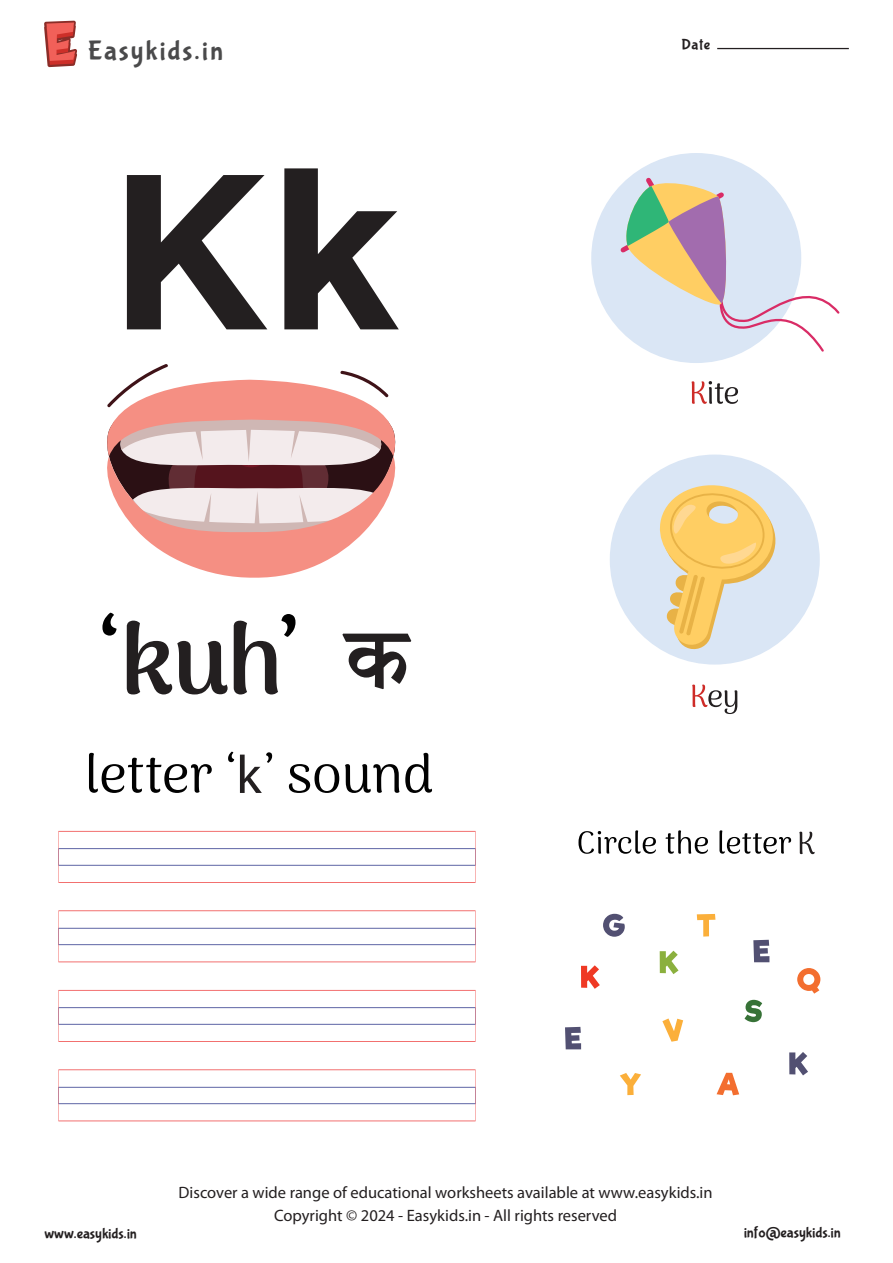
<style>
.page{position:relative;width:893px;height:1263px;background:#fff}
.page>*{position:absolute;margin:0;border:0;box-sizing:border-box;transform-origin:0 0}
.t1{font:700 220.5px "Gotham";color:#231f20}
.t2{font:54px "Myriad Pro";color:#231f20}
.t3{font:27.9px "Bubblegum Sans";letter-spacing:.07em;color:#4a4a4b}
.t4{font:16.5px/22.5px "Myriad Pro";color:#231f20;text-align:center}
.t5{font:15px "Bubblegum Sans";color:#231f20}
</style>
<div class="page">
<hr style="left:717px;top:48px;width:132px;height:1px;background:#231f20">
<svg style="left:44px;top:21px;width:33px;height:46px;background:#d4635e"></svg>
<svg style="left:578px;top:830px;width:78px;height:24px"></svg>
<svg style="left:666px;top:830px;width:42px;height:24px"></svg>
<svg style="left:719px;top:830px;width:72px;height:24px"></svg>
<svg style="left:58px;top:831px;width:418px;height:52px"></svg>
<svg style="left:58px;top:910px;width:418px;height:52px"></svg>
<svg style="left:58px;top:990px;width:418px;height:52px"></svg>
<svg style="left:58px;top:1069px;width:418px;height:52px"></svg>
<svg style="left:799px;top:832px;width:16px;height:22px"></svg>
<svg style="left:89px;top:753px;width:123px;height:40px"></svg>
<svg style="left:228px;top:752px;width:6px;height:10px"></svg>
<svg style="left:266px;top:752px;width:6px;height:11px"></svg>
<svg style="left:289px;top:764px;width:50px;height:29px"></svg>
<svg style="left:345px;top:764px;width:54px;height:29px"></svg>
<svg style="left:405px;top:753px;width:27px;height:40px"></svg>
<svg style="left:692px;top:684px;width:45px;height:30px"></svg>
<svg style="left:691px;top:381px;width:47px;height:23px"></svg>
<svg style="left:102px;top:613px;width:14px;height:23px"></svg>
<svg style="left:127px;top:621px;width:101px;height:73px"></svg>
<svg style="left:234px;top:614px;width:61px;height:80px"></svg>
<svg style="left:342px;top:634px;width:69px;height:55px"></svg>
<svg style="left:107px;top:364px;width:289px;height:214px"></svg>
<svg style="left:717px;top:1073px;width:22px;height:22px"></svg>
<svg style="left:565px;top:1027px;width:16px;height:22px"></svg>
<svg style="left:753px;top:940px;width:16px;height:22px"></svg>
<svg style="left:603px;top:914px;width:22px;height:23px"></svg>
<svg style="left:660px;top:951px;width:18px;height:23px"></svg>
<svg style="left:789px;top:1052px;width:19px;height:23px"></svg>
<svg style="left:581px;top:965px;width:19px;height:24px"></svg>
<svg style="left:797px;top:968px;width:23px;height:26px"></svg>
<svg style="left:744px;top:1000px;width:18px;height:22px"></svg>
<svg style="left:697px;top:914px;width:18px;height:22px"></svg>
<svg style="left:662px;top:1018px;width:21px;height:24px"></svg>
<svg style="left:620px;top:1073px;width:21px;height:22px"></svg>
<div style="left:610px;top:454px;width:210px;height:210px;background:#dae6f5;border-radius:50%"></div>
<svg style="left:656px;top:485px;width:125px;height:166px"></svg>
<div style="left:591px;top:153px;width:210px;height:210px;background:#dae6f5;border-radius:50%"></div>
<svg style="left:616px;top:173px;width:224px;height:181px"></svg>
<h3 class="t3" style="left:88px;top:35px;width:137px">Easykids.in</h3>
<h1 class="t1" style="left:108px;top:124px;width:293px">Kk</h1>
<h2 class="t2" style="left:236px;top:741px;width:27px">k</h2>
<p class="t5" style="left:681px;top:36px;width:30px">Date</p>
<p class="t4" style="left:179px;top:1181px;width:535px">Discover a wide range of educational worksheets available at www.easykids.in<br>Copyright © 2024 - Easykids.in - All rights reserved</p>
<p class="t5" style="left:44px;top:1225px;width:94px">www.easykids.in</p>
<p class="t5" style="left:744px;top:1224px;width:99px">info@easykids.in</p>
</div>
